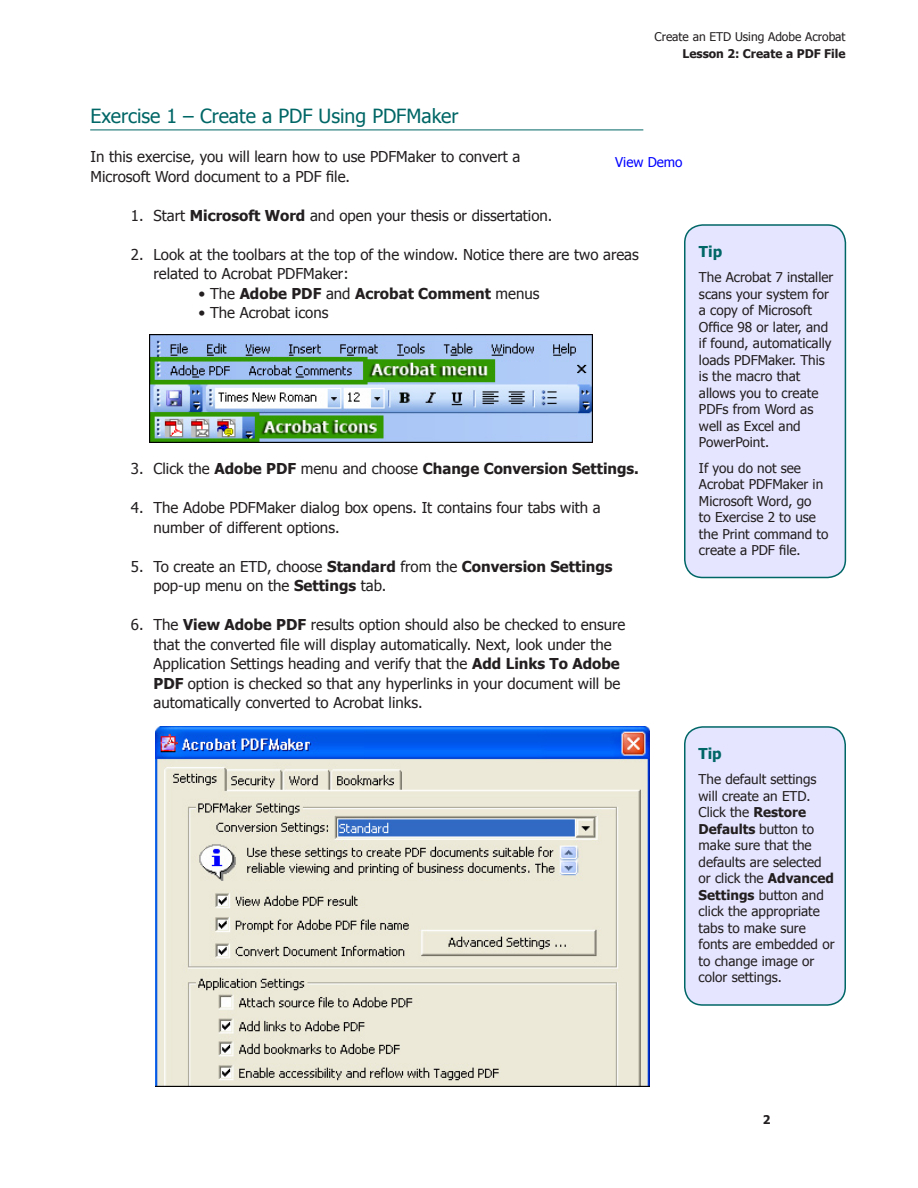
<style>
.page{position:relative;width:918px;height:1188px;background:#fff}
.page>*{position:absolute;margin:0;border:0;box-sizing:border-box;transform-origin:0 0}
.t1{font:19.5px "Tahoma";color:#066}
.t2{font:15px/19.5px "Tahoma";color:#231f20}
.t3{font:700 15px "Tahoma";color:#231f20}
.t4{font:700 15px "Tahoma";color:#066}
.t5{font:13.5px/16.5px "Tahoma";color:#231f20}
.t6{font:13.5px "Tahoma";color:#00f}
.t7{font:12px "Tahoma";color:#231f20}
.t8{font:700 12px "Tahoma";color:#231f20}
.s1{font-weight:700}
.s2{font-weight:400}
</style>
<div class="page">
<div style="left:684px;top:726px;width:162px;height:279px;background:#e5e5ff"></div>
<img style="left:155px;top:726px;width:495px;height:360px">
<hr style="left:90px;top:130px;width:553px;height:1px;background:#066">
<img style="left:149px;top:335px;width:444px;height:108px">
<div style="left:684px;top:224px;width:163px;height:354px;background:#e5e5ff"></div>
<p class="t7" style="left:655px;top:29px;width:193px">Create an ETD Using Adobe Acrobat</p>
<p class="t8" style="left:683px;top:46px;width:165px">Lesson 2: Create a PDF File</p>
<h2 class="t1" style="left:90px;top:104px;width:370px">Exercise 1 – Create a PDF Using PDFMaker</h2>
<p class="t2" style="left:90px;top:147px;width:431px">In this exercise, you will learn how to use PDFMaker to convert a<br>Microsoft Word document to a PDF file.</p>
<p class="t2" style="left:131px;top:205px;width:423px">1. Start <span class="s1">Microsoft Word</span> and open your thesis or dissertation.</p>
<p class="t2" style="left:153px;top:244px;width:487px;text-indent:-22px">2. Look at the toolbars at the top of the window. Notice there are two areas related to Acrobat PDFMaker:</p>
<p class="t3" style="left:198px;top:284px;width:343px"><span class="s2">• The</span> Adobe PDF <span class="s2">and</span> Acrobat Comment <span class="s2">menus</span></p>
<p class="t2" style="left:198px;top:303px;width:132px">• The Acrobat icons</p>
<p class="t6" style="left:615px;top:154px;width:69px">View Demo</p>
<p class="t3" style="left:131px;top:459px;width:510px"><span class="s2">3. Click the</span> Adobe PDF <span class="s2">menu and choose</span> Change Conversion Settings.</p>
<p class="t2" style="left:153px;top:498px;width:449px;text-indent:-22px">4. The Adobe PDFMaker dialog box opens. It contains four tabs with a number of different options.</p>
<p class="t2" style="left:153px;top:556px;width:461px;text-indent:-23px">5. To create an ETD, choose <span class="s1">Standard</span> from the <span class="s1">Conversion Settings </span>pop-up menu on the <span class="s1">Settings</span> tab.</p>
<p class="t2" style="left:153px;top:615px;width:473px;text-indent:-22px">6. The <span class="s1">View Adobe PDF</span> results option should also be checked to ensure that the converted file will display automatically. Next, look under the Application Settings heading and verify that the <span class="s1">Add Links To Adobe PDF</span> option is checked so that any hyperlinks in your document will be automatically converted to Acrobat links.</p>
<p class="t4" style="left:699px;top:242px;width:25px">Tip</p>
<p class="t5" style="left:699px;top:269px;width:136px">The Acrobat 7 installer scans your system for a copy of Microsoft<br>Office 98 or later, and if found, automatically loads PDFMaker. This is the macro that allows you to create<br>PDFs from Word as well as Excel and<br>PowerPoint.</p>
<p class="t5" style="left:699px;top:459px;width:131px">If you do not see<br>Acrobat PDFMaker in<br>Microsoft Word, go<br>to Exercise 2 to use the Print command to create a PDF file.</p>
<p class="t4" style="left:699px;top:744px;width:25px">Tip</p>
<p class="t5" style="left:699px;top:771px;width:137px">The default settings will create an ETD.<br>Click the <span class="s1">Restore<br>Defaults</span> button to make sure that the defaults are selected or click the <span class="s1">Advanced<br>Settings</span> button and click the appropriate tabs to make sure fonts are embedded or to change image or color settings.</p>
<p class="t8" style="left:763px;top:1112px;width:9px">2</p>
</div>
